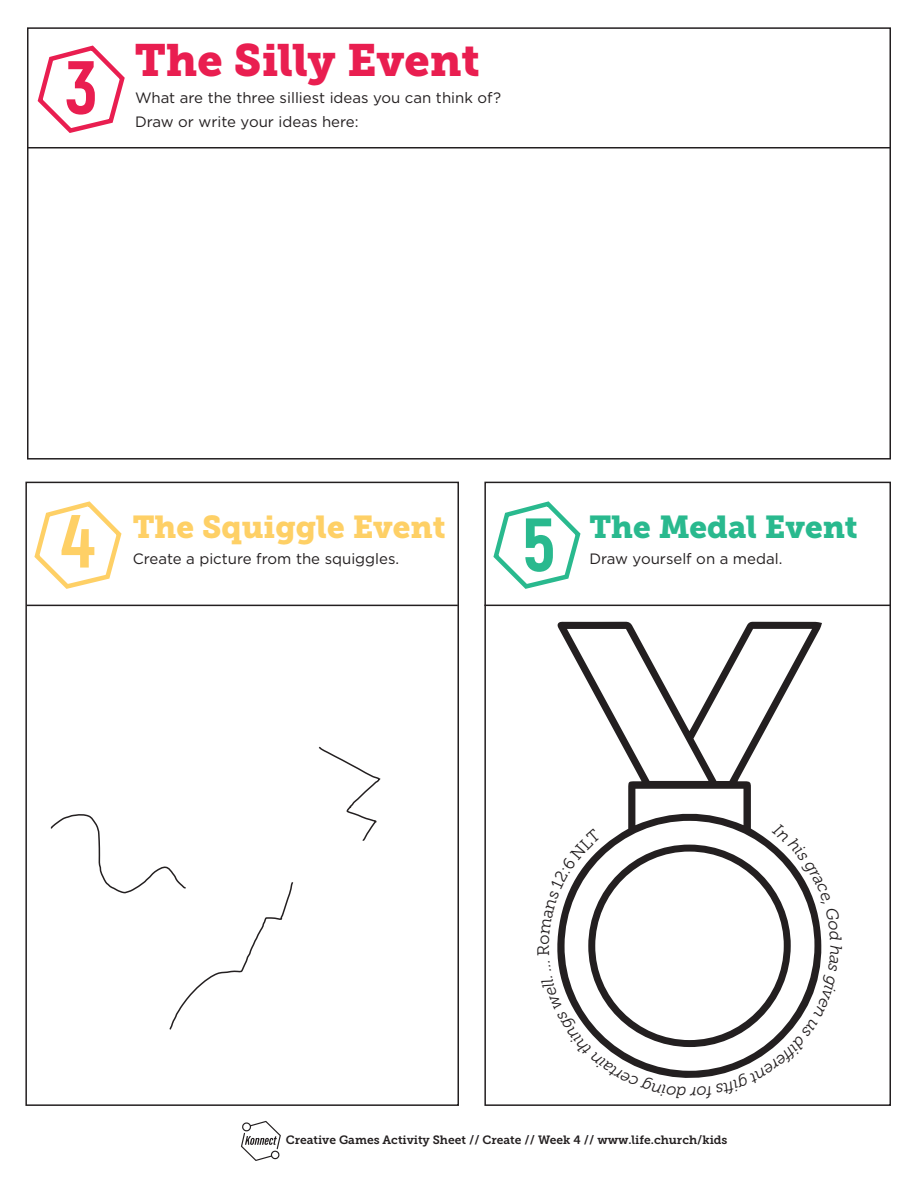
<style>
.page{position:relative;width:918px;height:1188px;background:#fff}
.page>*{position:absolute;margin:0;border:0;box-sizing:border-box;transform-origin:0 0}
.t1{font:45px "Museo Slab 900";letter-spacing:-.005em;color:#e91e50}
.t2{font:31.5px "Museo Slab 900";color:#fed066}
.t3{font:31.5px "Museo Slab 900";color:#29b98e}
.t4{font:15px "Gotham";color:#231f20}
.t5{font:12px "Museo Slab 700";color:#231f20}
</style>
<div class="page">
<div style="left:27px;top:27px;width:864px;height:433px;border:2px solid #231f20"></div>
<div style="left:484px;top:482px;width:407px;height:624px;border:2px solid #231f20"></div>
<div style="left:25px;top:482px;width:434px;height:624px;border:2px solid #231f20"></div>
<hr style="left:27px;top:147px;width:864px;height:1px;background:#231f20">
<hr style="left:27px;top:605px;width:431px;height:1px;background:#231f20">
<hr style="left:484px;top:605px;width:407px;height:1px;background:#231f20">
<svg style="left:241px;top:1121px;width:40px;height:40px"></svg>
<svg style="left:557px;top:622px;width:265px;height:201px"></svg>
<svg style="left:318px;top:746px;width:63px;height:95px"></svg>
<svg style="left:50px;top:814px;width:244px;height:216px"></svg>
<svg style="left:493px;top:501px;width:88px;height:88px"></svg>
<svg style="left:34px;top:501px;width:88px;height:88px"></svg>
<svg style="left:37px;top:45px;width:88px;height:88px"></svg>
<svg style="left:557px;top:823px;width:265px;height:255px"></svg>
<p class="t1" style="left:135px;top:34px;width:346px">The Silly Event</p>
<p class="t4" style="left:135px;top:88px;width:368px">What are the three silliest ideas you can think of?</p>
<p class="t4" style="left:135px;top:112px;width:225px">Draw or write your ideas here:</p>
<p class="t2" style="left:133px;top:509px;width:314px">The Squiggle Event</p>
<p class="t3" style="left:589px;top:509px;width:270px">The Medal Event</p>
<p class="t4" style="left:133px;top:549px;width:268px">Create a picture from the squiggles.</p>
<p class="t4" style="left:589px;top:549px;width:194px">Draw yourself on a medal.</p>
<p class="t5" style="left:286px;top:1133px;width:443px">Creative Games Activity Sheet // Create // Week 4 // www.life.church/kids</p>
</div>
